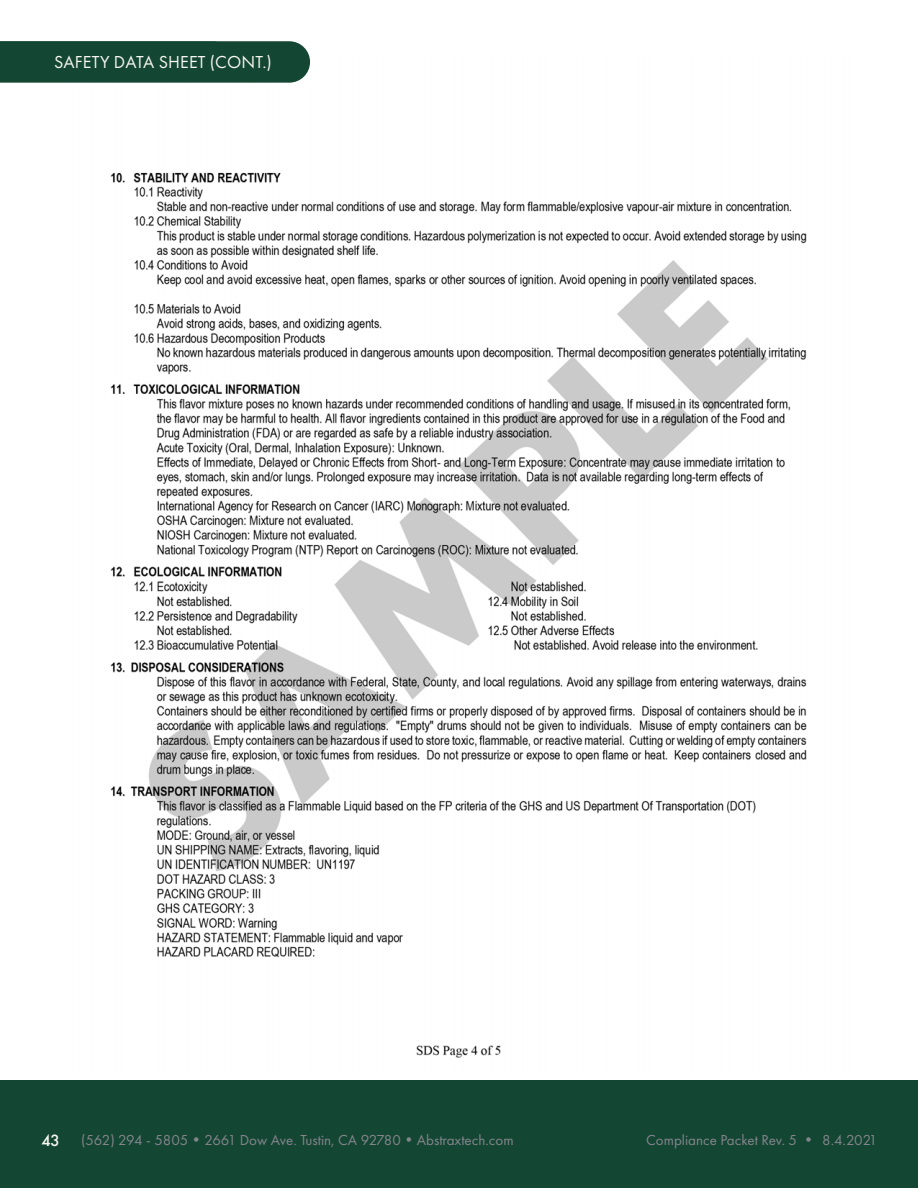
<style>
.page{position:relative;width:918px;height:1188px;background:#fff}
.page>*{position:absolute;margin:0;border:0;box-sizing:border-box;transform-origin:0 0}
.Paragraph_Style_2{font:18px "Futura PT";letter-spacing:.01em;color:#f7f7f0}
.t1{font:15px "Futura PT";color:#84858b}
.t2{font:500 15px "Futura";color:#f7f7f0}
.s1{font-family:"Menlo"}
</style>
<div class="page">
<div style="left:0;top:1080px;width:918px;height:108px;background:#144634"></div>
<img style="left:110px;top:172px;width:697px;height:886px">
<div style="left:0;top:41px;width:310px;height:42px;background:#144634"></div>
<p class="Paragraph_Style_2" style="left:54px;top:51px;width:219px">SAFETY DATA SHEET (CONT.)</p>
<p class="t2" style="left:41px;top:1131px;width:20px">43</p>
<p class="t1" style="left:81px;top:1132px;width:434px">(562) 294 - 5805 <span class="s1">•</span> 2661 Dow Ave. Tustin, CA 92780 <span class="s1">•</span> Abstraxtech.com</p>
<p class="t1" style="left:646px;top:1132px;width:233px">Compliance Packet Rev. 5 <span class="s1">•</span> 8.4.2021</p>
</div>
